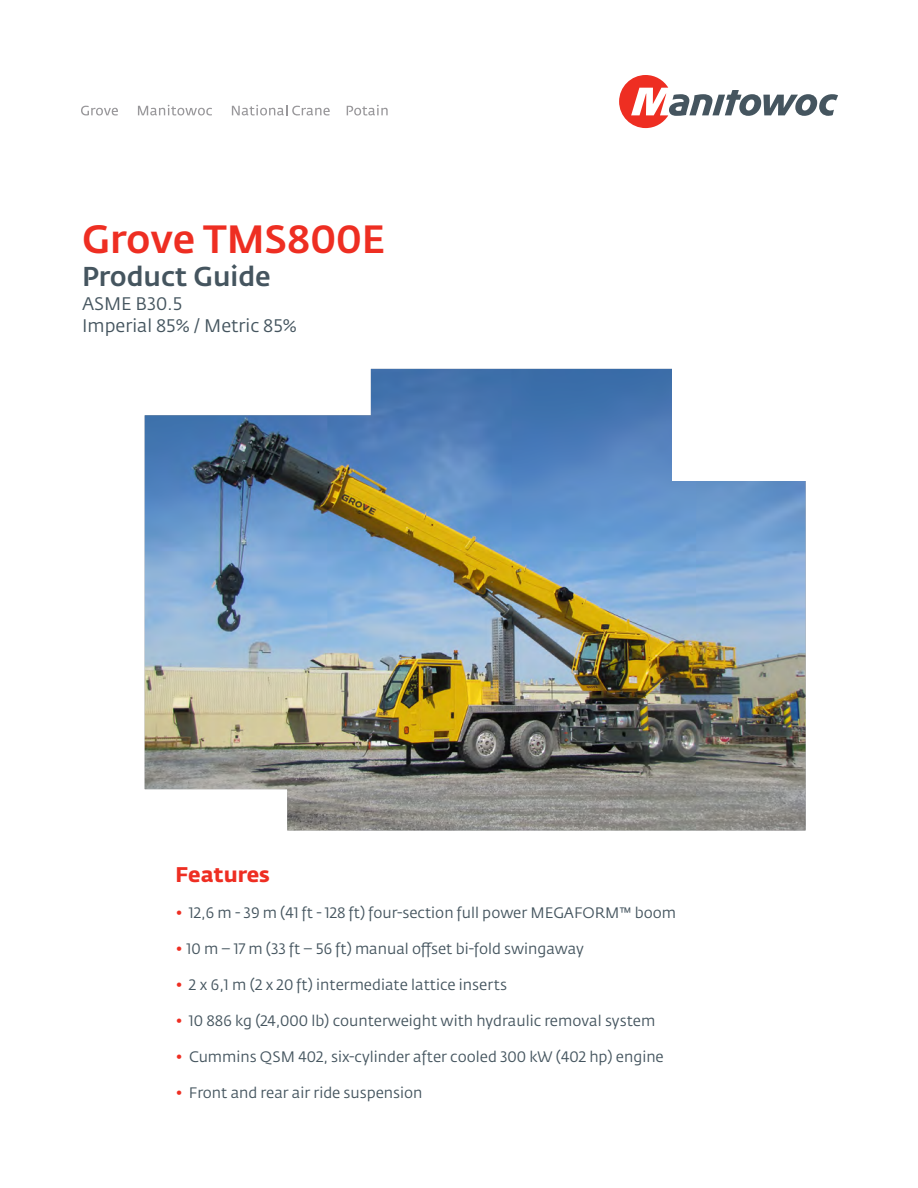
<style>
.page{position:relative;width:918px;height:1188px;background:#fff}
.page>*{position:absolute;margin:0;border:0;box-sizing:border-box;transform-origin:0 0}
.t1{font:500 39px "Fedra Sans Pro";color:#ee2e22}
.t2{font:500 27px "Fedra Sans Pro";color:#45555f}
.t3{font:700 21px "Fedra Sans Pro";color:#ee2e22}
.t4{font:18px "Fedra Sans Pro";color:#45555f}
.t5{font:15px "Fedra Sans Pro";color:#45555f}
.s1{color:#ee2e22}
</style>
<div class="page">
<svg style="left:81px;top:106px;width:37px;height:10px"></svg>
<svg style="left:138px;top:105px;width:74px;height:11px"></svg>
<svg style="left:232px;top:105px;width:98px;height:11px"></svg>
<svg style="left:347px;top:105px;width:41px;height:11px"></svg>
<svg style="left:619px;top:75px;width:219px;height:53px"></svg>
<img style="left:145px;top:369px;width:661px;height:461px">
<div style="left:672px;top:363px;width:159px;height:118px;background:#fff"></div>
<p class="t1" style="left:82px;top:215px;width:305px">Grove TMS800E</p>
<p class="t2" style="left:82px;top:259px;width:190px">Product Guide</p>
<p class="t4" style="left:82px;top:293px;width:102px">ASME B30.5</p>
<p class="t4" style="left:82px;top:314px;width:216px">Imperial 85% / Metric 85%</p>
<p class="t3" style="left:176px;top:862px;width:96px">Features</p>
<p class="t5" style="left:176px;top:904px;width:502px"><span class="s1">•</span> 12,6 m - 39 m (41 ft - 128 ft) four-section full power MEGAFORM™ boom</p>
<p class="t5" style="left:176px;top:940px;width:410px"><span class="s1">•</span> 10 m – 17 m (33 ft – 56 ft) manual offset bi-fold swingaway</p>
<p class="t5" style="left:176px;top:976px;width:333px"><span class="s1">•</span> 2 x 6,1 m (2 x 20 ft) intermediate lattice inserts</p>
<p class="t5" style="left:176px;top:1012px;width:481px"><span class="s1">•</span> 10 886 kg (24,000 lb) counterweight with hydraulic removal system</p>
<p class="t5" style="left:176px;top:1048px;width:490px"><span class="s1">•</span> Cummins QSM 402, six-cylinder after cooled 300 kW (402 hp) engine</p>
<p class="t5" style="left:176px;top:1084px;width:249px"><span class="s1">•</span> Front and rear air ride suspension</p>
</div>
